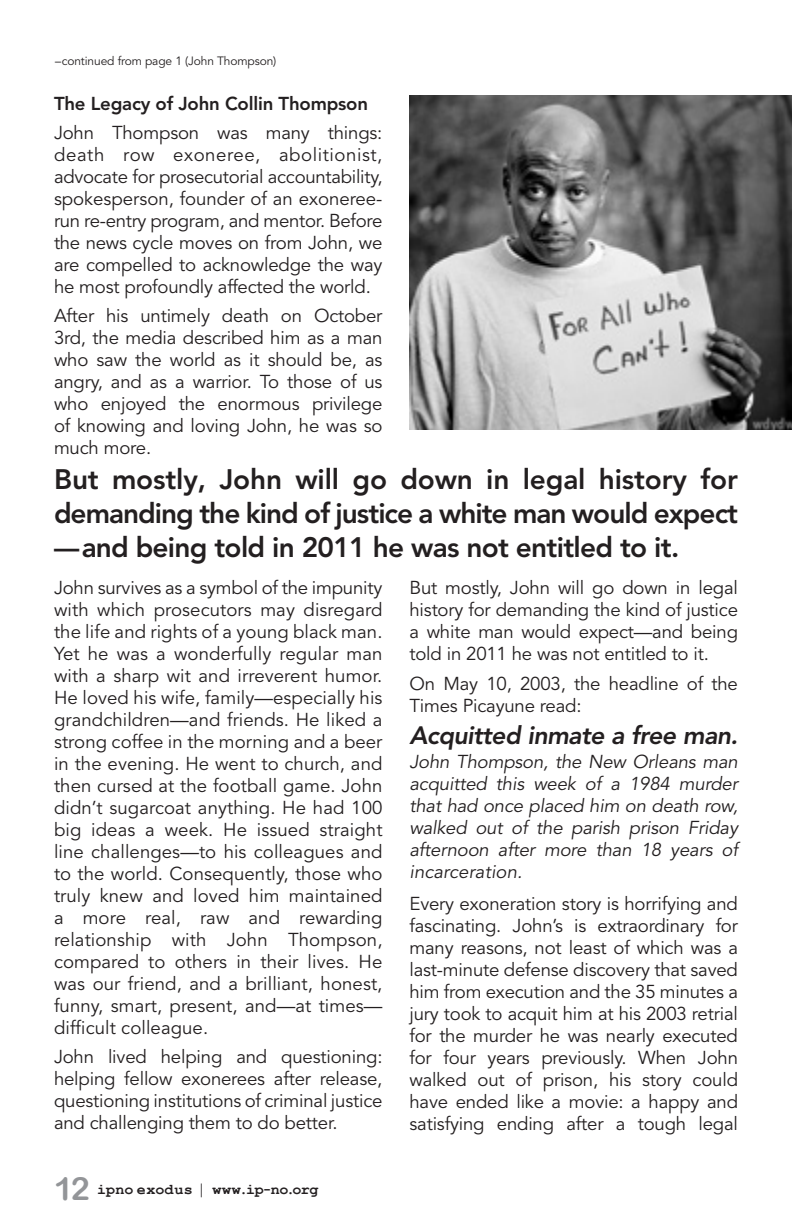
<style>
.page{position:relative;width:792px;height:1224px;background:#fff}
.page>*{position:absolute;margin:0;border:0;box-sizing:border-box;transform-origin:0 0}
.PARAGRAPH_9_3_11__05{font:800 28px/34px "Avenir";letter-spacing:-.025em;color:#231f20}
.PARAGRAPH_9_3_11__05-2{font:800 28px "Avenir";letter-spacing:-.025em;color:#231f20;scale:.9 1}
.CAPTION_HEAVY_8_9{font:italic 800 25px "Avenir";letter-spacing:-.025em;color:#231f20}
.PARAGRAPH_9_3_11__05-3{font:18.6px/22px "Avenir";letter-spacing:-.01em;color:#231f20;text-align:justify}
.PARAGRAPH_9_3_11__05-4{font:italic 18.6px/22px "Avenir";letter-spacing:-.01em;color:#231f20;text-align:justify}
.PARAGRAPH_9_3_11__05-5{font:800 18.6px "Avenir";letter-spacing:-.01em;color:#231f20}
.PARAGRAPH_9_3_11{font:700 15px "Courier New";letter-spacing:.01em;color:#231f20}
.TEXT_9_3_11{font:12px "Avenir";letter-spacing:-.01em;color:#231f20;scale:2 1}
.s1{font-family:"Arial Rounded MT Bold";font-weight:400;font-size:32px;color:#939598}
.s2{font-weight:400;font-size:19px}
</style>
<div class="page">
<img style="left:410px;top:96px;width:382px;height:333px">
<p class="TEXT_9_3_11" style="left:54px;top:54px;width:113px">--‑continued from page 1 (John Thompson)</p>
<p class="PARAGRAPH_9_3_11__05-5" style="left:54px;top:92px;width:316px">The Legacy of John Collin Thompson</p>
<p class="PARAGRAPH_9_3_11__05-3" style="left:54px;top:122px;width:330px">John Thompson was many things: death row exoneree, abolitionist, advocate for prosecutorial accountability, spokesperson, founder of an exoneree-</p>
<p class="PARAGRAPH_9_3_11__05-3" style="left:54px;top:210px;width:330px">run re-entry program, and mentor. Before the news cycle moves on from John, we are compelled to acknowledge the way he most profoundly affected the world.</p>
<p class="PARAGRAPH_9_3_11__05-3" style="left:54px;top:305px;width:330px">After his untimely death on October 3rd, the media described him as a man who saw the world as it should be, as angry, and as a warrior. To those of us who enjoyed the enormous privilege of knowing and loving John, he was so much more.</p>
<p class="PARAGRAPH_9_3_11__05" style="left:54px;top:462px;width:686px">But mostly, John will go down in legal history for demanding the kind of justice a white man would expect</p>
<p class="PARAGRAPH_9_3_11__05-2" style="left:54px;top:531px;width:696px">—and being told in 2011 he was not entitled to it.</p>
<p class="PARAGRAPH_9_3_11__05-3" style="left:54px;top:577px;width:330px">John survives as a symbol of the impunity with which prosecutors may disregard the life and rights of a young black man.<br>Yet he was a wonderfully regular man with a sharp wit and irreverent humor.<br>He loved his wife, family—especially his grandchildren—and friends. He liked a strong coffee in the morning and a beer in the evening. He went to church, and then cursed at the football game. John didn’t sugarcoat anything. He had 100 big ideas a week. He issued straight line challenges—to his colleagues and to the world. Consequently, those who truly knew and loved him maintained a more real, raw and rewarding relationship with John Thompson, compared to others in their lives. He was our friend, and a brilliant, honest, funny, smart, present, and—at times— difficult colleague.</p>
<p class="PARAGRAPH_9_3_11__05-3" style="left:54px;top:1046px;width:330px">John lived helping and questioning: helping fellow exonerees after release, questioning institutions of criminal justice and challenging them to do better.</p>
<p class="PARAGRAPH_9_3_11" style="left:54px;top:1180px;width:266px"><span class="s1">12</span> ipno exodus <span class="s2">|</span> www.ip-no.org</p>
<p class="PARAGRAPH_9_3_11__05-3" style="left:410px;top:578px;width:330px">But mostly, John will go down in legal history for demanding the kind of justice a white man would expect—and being told in 2011 he was not entitled to it.</p>
<p class="PARAGRAPH_9_3_11__05-3" style="left:410px;top:673px;width:330px">On May 10, 2003, the headline of the<br>Times Picayune read:</p>
<p class="CAPTION_HEAVY_8_9" style="left:410px;top:721px;width:330px">Acquitted inmate a free man.</p>
<p class="PARAGRAPH_9_3_11__05-4" style="left:410px;top:751px;width:330px">John Thompson, the New Orleans man acquitted this week of a 1984 murder that had once placed him on death row, walked out of the parish prison Friday afternoon after more than 18 years of incarceration.</p>
<p class="PARAGRAPH_9_3_11__05-3" style="left:410px;top:893px;width:330px">Every exoneration story is horrifying and fascinating. John’s is extraordinary for many reasons, not least of which was a last-minute defense discovery that saved him from execution and the 35 minutes a jury took to acquit him at his 2003 retrial for the murder he was nearly executed for four years previously. When John walked out of prison, his story could have ended like a movie: a happy and satisfying ending after a tough legal</p>
</div>
